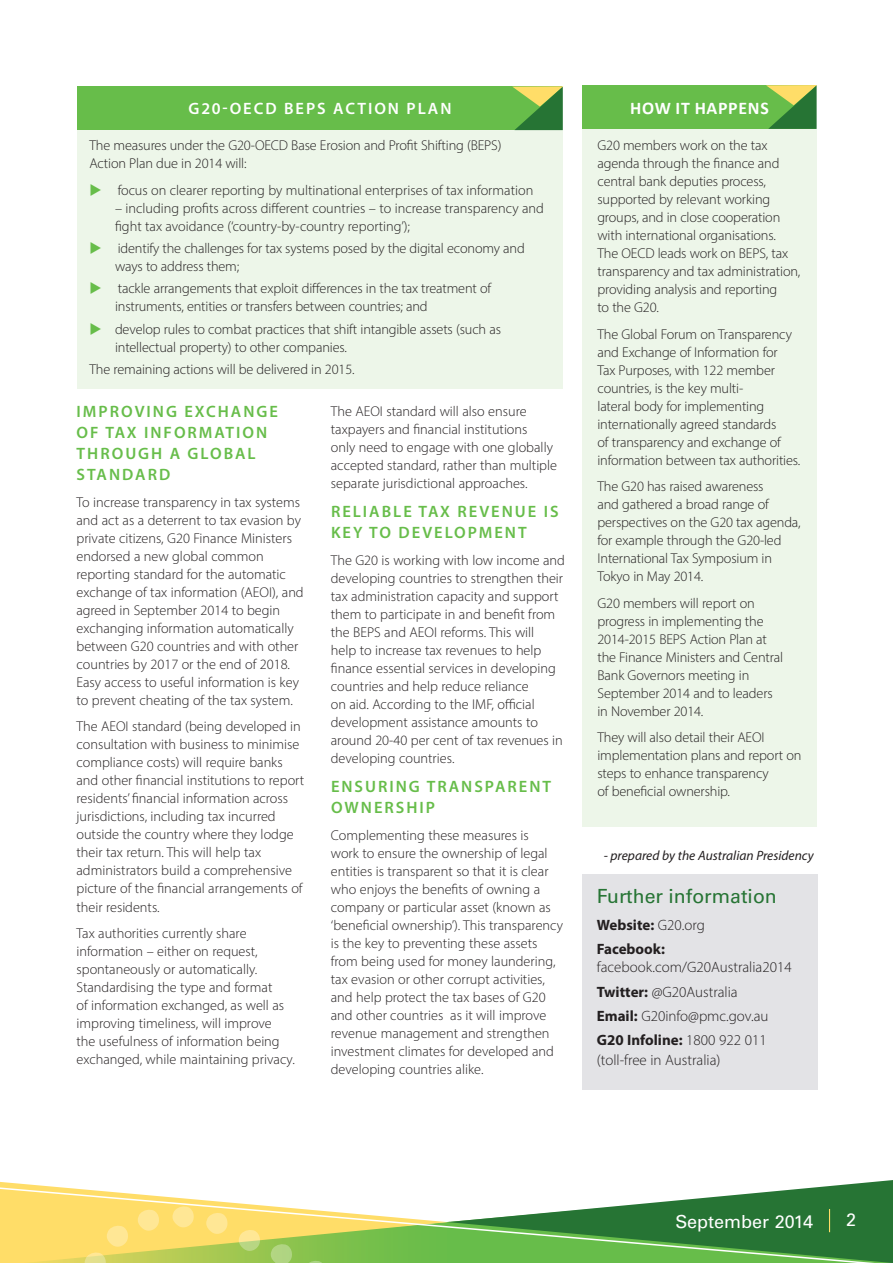
<style>
.page{position:relative;width:893px;height:1263px;background:#fff}
.page>*{position:absolute;margin:0;border:0;box-sizing:border-box;transform-origin:0 0}
.Heading_One{font:19.5px "Univers LT Std";color:#267434}
.t1{font:18px "Univers LT Std";color:#fff}
.t2{font:700 17.85px "Calibri";letter-spacing:.04em;color:#fff}
.Body_Copy{font:600 16.5px/21px "Myriad Pro";letter-spacing:.12em;color:#67bd4a}
.Head_02{font:600 16.5px/21px "Myriad Pro";letter-spacing:.12em;color:#67bd4a}
.Head_02-2{font:600 16.5px "Myriad Pro";letter-spacing:.12em;color:#fff}
.t3{font:300 15px/18px "Myriad Pro";color:#231f20}
.t4{font:700 15px "Myriad Pro";color:#231f20}
.Body_Copy-2{font:300 14.25px/18px "Myriad Pro";color:#231f20}
.Body_Copy-3{font:italic 13.5px "Myriad Pro";color:#231f20}
.s1{color:#67bd4a}
.s2{font-weight:300}
.s3{font-weight:700}
</style>
<div class="page">
<div style="left:583px;top:128px;width:234px;height:699px;background:#edf6e9"></div>
<div style="left:77px;top:130px;width:486px;height:259px;background:#edf6e9"></div>
<div style="left:583px;top:874px;width:235px;height:216px;background:#e3e3e6"></div>
<div style="left:583px;top:85px;width:233px;height:44px;background:#67bd4a"></div>
<svg style="left:766px;top:85px;width:51px;height:44px"></svg>
<div style="left:77px;top:86px;width:485px;height:44px;background:#67bd4a"></div>
<svg style="left:512px;top:86px;width:51px;height:44px"></svg>
<svg style="left:0;top:1180px;width:893px;height:83px"></svg>
<p class="Head_02-2" style="left:189px;top:98px;width:264px">G20-OECD BEPS ACTION PLAN</p>
<p class="t2" style="left:630px;top:96px;width:140px">HOW IT HAPPENS</p>
<p class="Body_Copy-2" style="left:90px;top:136px;width:413px">The measures under the G20-OECD Base Erosion and Profit Shifting (BEPS)<br>Action Plan due in 2014 will:</p>
<p class="Body_Copy-2" style="left:90px;top:181px;width:445px"><span class="s1">◆</span> focus on clearer reporting by multinational enterprises of tax information</p>
<p class="Body_Copy-2" style="left:115px;top:199px;width:430px">– including profits across different countries – to increase transparency and fight tax avoidance (‘country-by-country reporting’);</p>
<p class="Body_Copy-2" style="left:115px;top:239px;width:411px;text-indent:-26px"><span class="s1">◆</span> identify the challenges for tax systems posed by the digital economy and ways to address them;</p>
<p class="Body_Copy-2" style="left:115px;top:280px;width:378px;text-indent:-26px"><span class="s1">◆</span> tackle arrangements that exploit differences in the tax treatment of instruments, entities or transfers between countries; and</p>
<p class="Body_Copy-2" style="left:115px;top:320px;width:387px;text-indent:-26px"><span class="s1">◆</span> develop rules to combat practices that shift intangible assets (such as intellectual property) to other companies.</p>
<p class="Body_Copy-2" style="left:90px;top:360px;width:267px">The remaining actions will be delivered in 2015.</p>
<p class="Head_02" style="left:77px;top:401px;width:203px">IMPROVING EXCHANGE<br>OF TAX INFORMATION<br>THROUGH A GLOBAL<br>STANDARD</p>
<p class="Body_Copy-2" style="left:76px;top:493px;width:229px">To increase transparency in tax systems and act as a deterrent to tax evasion by private citizens, G20 Finance Ministers endorsed a new global common reporting standard for the automatic exchange of tax information (AEOI), and agreed in September 2014 to begin exchanging information automatically between G20 countries and with other countries by 2017 or the end of 2018.<br>Easy access to useful information is key to prevent cheating of the tax system.</p>
<p class="Body_Copy-2" style="left:76px;top:718px;width:229px">The AEOI standard (being developed in consultation with business to minimise compliance costs) will require banks and other financial institutions to report residents’ financial information across jurisdictions, including tax incurred outside the country where they lodge their tax return. This will help tax administrators build a comprehensive picture of the financial arrangements of their residents.</p>
<p class="Body_Copy-2" style="left:76px;top:924px;width:220px">Tax authorities currently share information – either on request, spontaneously or automatically.<br>Standardising the type and format<br>of information exchanged, as well as improving timeliness, will improve<br>the usefulness of information being exchanged, while maintaining privacy.</p>
<p class="Body_Copy-2" style="left:331px;top:402px;width:228px">The AEOI standard will also ensure taxpayers and financial institutions<br>only need to engage with one globally accepted standard, rather than multiple separate jurisdictional approaches.</p>
<p class="Body_Copy" style="left:331px;top:501px;width:229px">RELIABLE TAX REVENUE IS<br>KEY TO DEVELOPMENT</p>
<p class="Body_Copy-2" style="left:331px;top:551px;width:236px">The G20 is working with low income and developing countries to strengthen their tax administration capacity and support them to participate in and benefit from the BEPS and AEOI reforms. This will<br>help to increase tax revenues to help finance essential services in developing countries and help reduce reliance<br>on aid. According to the IMF, official development assistance amounts to around 20-40 per cent of tax revenues in developing countries.</p>
<p class="Body_Copy" style="left:331px;top:776px;width:222px">ENSURING TRANSPARENT<br>OWNERSHIP</p>
<p class="Body_Copy-2" style="left:331px;top:826px;width:234px">Complementing these measures is<br>work to ensure the ownership of legal entities is transparent so that it is clear who enjoys the benefits of owning a company or particular asset (known as ‘beneficial ownership’). This transparency is the key to preventing these assets from being used for money laundering, tax evasion or other corrupt activities, and help protect the tax bases of G20 and other countries as it will improve revenue management and strengthen investment climates for developed and developing countries alike.</p>
<p class="Body_Copy-2" style="left:597px;top:136px;width:204px">G20 members work on the tax agenda through the finance and central bank deputies process, supported by relevant working groups, and in close cooperation with international organisations.<br>The OECD leads work on BEPS, tax transparency and tax administration, providing analysis and reporting<br>to the G20.</p>
<p class="Body_Copy-2" style="left:597px;top:325px;width:204px">The Global Forum on Transparency and Exchange of Information for<br>Tax Purposes, with 122 member countries, is the key multi-<br>lateral body for implementing internationally agreed standards<br>of transparency and exchange of information between tax authorities.</p>
<p class="Body_Copy-2" style="left:597px;top:477px;width:205px">The G20 has raised awareness<br>and gathered a broad range of perspectives on the G20 tax agenda, for example through the G20-led<br>International Tax Symposium in<br>Tokyo in May 2014.</p>
<p class="Body_Copy-2" style="left:597px;top:594px;width:187px">G20 members will report on progress in implementing the<br>2014-2015 BEPS Action Plan at the Finance Ministers and Central<br>Bank Governors meeting in<br>September 2014 and to leaders in November 2014.</p>
<p class="Body_Copy-2" style="left:597px;top:728px;width:205px">They will also detail their AEOI implementation plans and report on steps to enhance transparency<br>of beneficial ownership.</p>
<p class="Body_Copy-3" style="left:604px;top:847px;width:212px">- prepared by the Australian Presidency</p>
<p class="Heading_One" style="left:597px;top:885px;width:182px">Further information</p>
<p class="t4" style="left:597px;top:915px;width:110px">Website: <span class="s2">G20.org</span></p>
<p class="t3" style="left:597px;top:940px;width:196px"><span class="s3">Facebook: </span>facebook.com/G20Australia2014</p>
<p class="t3" style="left:597px;top:982px;width:142px"><span class="s3">Twitter:</span> @G20Australia</p>
<p class="t3" style="left:597px;top:1007px;width:173px"><span class="s3">Email:</span> G20info@pmc.gov.au</p>
<p class="t3" style="left:597px;top:1030px;width:171px;line-height:19.5px"><span class="s3">G20 Infoline:</span> 1800 922 011 (toll-free in Australia)</p>
<p class="t1" style="left:675px;top:1210px;width:139px">September 2014</p>
<p class="t1" style="left:846px;top:1209px;width:12px">2</p>
</div>
